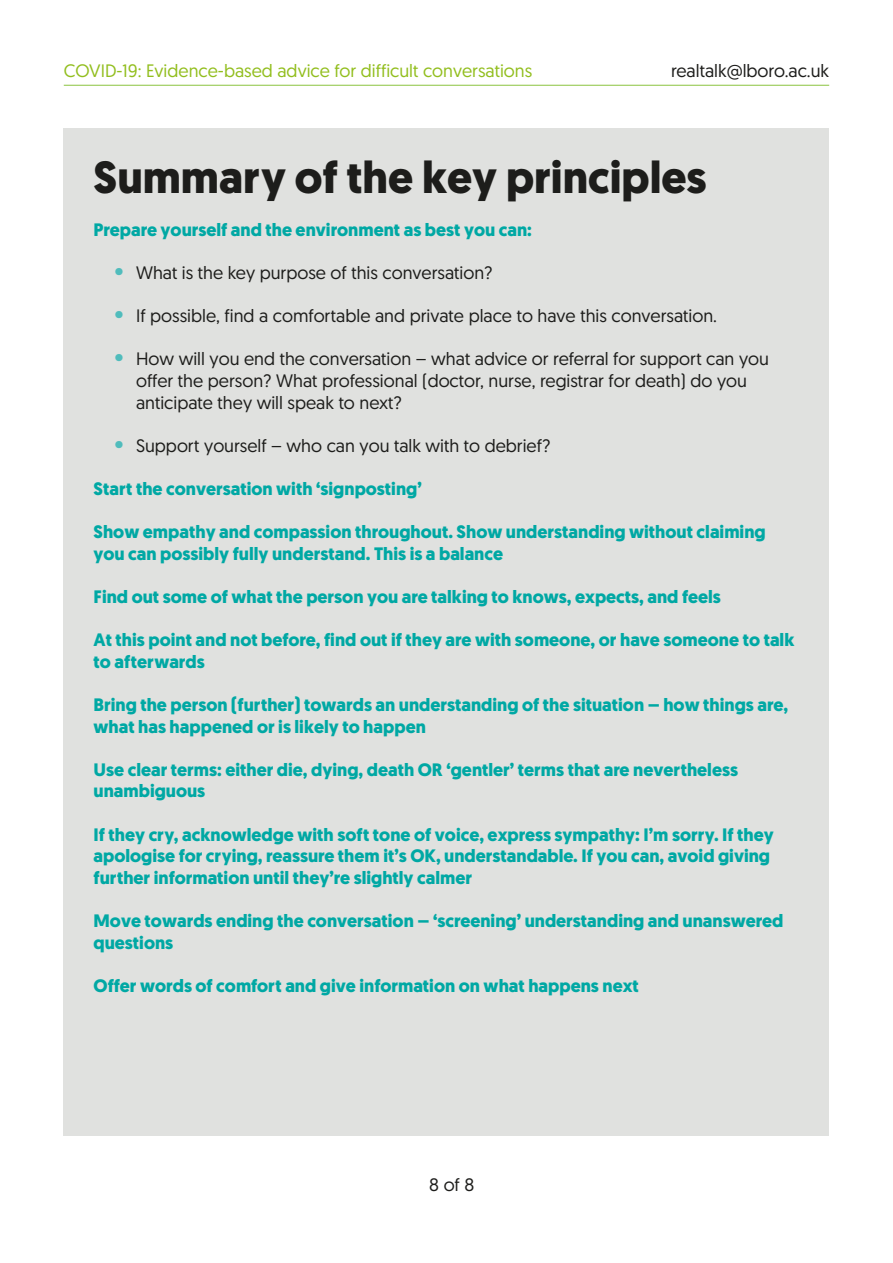
<style>
.page{position:relative;width:893px;height:1263px;background:#fff}
.page>*{position:absolute;margin:0;border:0;box-sizing:border-box;transform-origin:0 0}
.t1{font:700 45px "Geomanist";color:#1d1d1b}
.t2{font:700 18px/21.6px "Geomanist";color:#00a8a4}
.t3{font:18px/21.6px "Geomanist";color:#1d1d1b}
.t4{font:18px "Geomanist";color:#92be1e}
.s1{font-weight:700;font-size:21px;color:#50bcbc}
</style>
<div class="page">
<hr style="left:64px;top:85px;width:765px;height:1px;background:#8ac33f">
<div style="left:64px;top:128px;width:765px;height:1007px;background:#e0e1df"></div>
<p class="t4" style="left:64px;top:59px;width:470px">COVID-19: Evidence-based advice for difficult conversations</p>
<p class="t3" style="left:671px;top:60px;width:160px">realtalk@lboro.ac.uk</p>
<p class="t1" style="left:94px;top:147px;width:615px">Summary of the key principles</p>
<p class="t2" style="left:94px;top:219px;width:440px">Prepare yourself and the environment as best you can:</p>
<p class="t3" style="left:115px;top:261px;width:379px"><span class="s1">•</span> What is the key purpose of this conversation?</p>
<p class="t3" style="left:115px;top:304px;width:604px"><span class="s1">•</span> If possible, find a comfortable and private place to have this conversation.</p>
<p class="t3" style="left:136px;top:348px;width:634px;text-indent:-21px"><span class="s1">•</span> How will you end the conversation – what advice or referral for support can you offer the person? What professional (doctor, nurse, registrar for death) do you anticipate they will speak to next?</p>
<p class="t3" style="left:115px;top:434px;width:437px"><span class="s1">•</span> Support yourself – who can you talk with to debrief?</p>
<p class="t2" style="left:94px;top:478px;width:330px">Start the conversation with ‘signposting’</p>
<p class="t2" style="left:94px;top:521px;width:674px">Show empathy and compassion throughout. Show understanding without claiming you can possibly fully understand. This is a balance</p>
<p class="t2" style="left:94px;top:586px;width:629px">Find out some of what the person you are talking to knows, expects, and feels</p>
<p class="t2" style="left:94px;top:629px;width:702px">At this point and not before, find out if they are with someone, or have someone to talk to afterwards</p>
<p class="t2" style="left:94px;top:694px;width:696px">Bring the person (further) towards an understanding of the situation – how things are, what has happened or is likely to happen</p>
<p class="t2" style="left:94px;top:759px;width:646px">Use clear terms: either die, dying, death OR ‘gentler’ terms that are nevertheless</p>
<p class="t2" style="left:94px;top:780px;width:113px">unambiguous</p>
<p class="t2" style="left:94px;top:823px;width:682px">If they cry, acknowledge with soft tone of voice, express sympathy: I’m sorry. If they apologise for crying, reassure them it’s OK, understandable. If you can, avoid giving further information until they’re slightly calmer</p>
<p class="t2" style="left:94px;top:910px;width:691px">Move towards ending the conversation – ‘screening’ understanding and unanswered questions</p>
<p class="t2" style="left:94px;top:975px;width:547px">Offer words of comfort and give information on what happens next</p>
<p class="t3" style="left:429px;top:1174px;width:47px">8 of 8</p>
</div>
